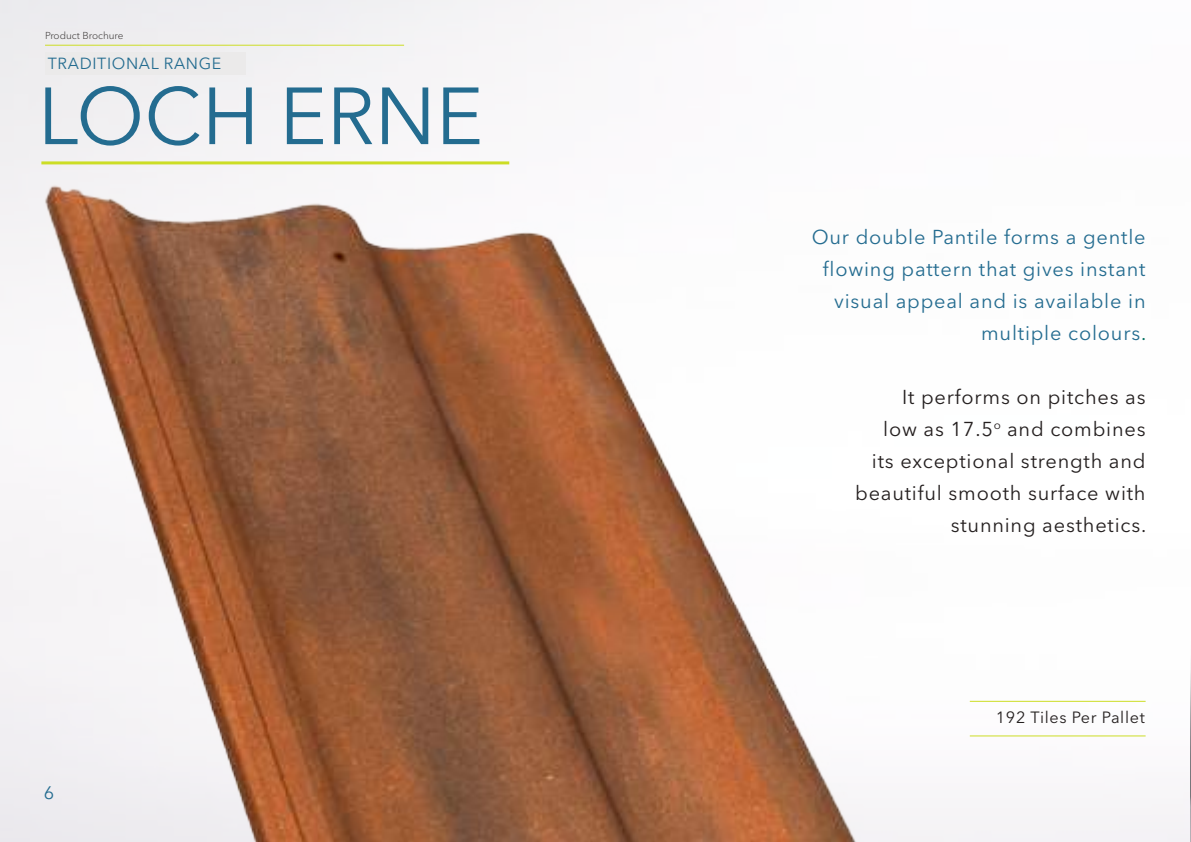
<style>
.page{position:relative;width:1191px;height:842px;background:#fff}
.page>*{position:absolute;margin:0;border:0;box-sizing:border-box;transform-origin:0 0}
.t1{font:80px "Avenir Next LT Pro";color:#246c90}
.t2{font:20px/32px "Avenir Next LT Pro";letter-spacing:.04em;color:#241f1f;text-align:right}
.t3{font:20px/32px "Avenir Next LT Pro";letter-spacing:.04em;color:#246c90;text-align:right}
.t4{font:18px "Avenir Next LT Pro";color:#246c90}
.t5{font:16.2px "Avenir Next LT Pro";letter-spacing:.04em;color:#241f1f}
.t6{font:16px "Avenir Next LT Pro";letter-spacing:.04em;color:#246c90}
.t7{font:300 10px "Avenir Next LT Pro";color:#393535}
.s1{color:#006f5f}
</style>
<div class="page">
<img style="left:1190px;top:649px;width:1px;height:193px">
<hr style="left:45px;top:45px;width:359px;height:1px;background:#ccdd25">
<img style="left:0;top:174px;width:899px;height:668px">
<div style="left:45px;top:52px;width:200px;height:23px;background:#ebeaea"></div>
<hr style="left:41px;top:161px;width:468px;height:3px;background:#ccdd25">
<hr style="left:969px;top:701px;width:176px;height:1px;background:#ccdd25">
<hr style="left:969px;top:735px;width:176px;height:1px;background:#ccdd25">
<p class="t7" style="left:45px;top:29px;width:80px">Product Brochure</p>
<p class="t6" style="left:48px;top:54px;width:175px">TRADITIONAL RANGE</p>
<h1 class="t1" style="left:38px;top:69px;width:447px">LOCH ERNE</h1>
<p class="t4" style="left:44px;top:782px;width:12px">6</p>
<p class="t3" style="left:811px;top:221px;width:336px">Our double Pantile forms a gentle flowing pattern that gives instant visual appeal and is available in multiple colours<span class="s1">.</span></p>
<p class="t2" style="left:855px;top:381px;width:292px">It performs on pitches as<br>low as 17.5<sup>o</sup> and combines<br>its exceptional strength and beautiful smooth surface with stunning aesthetics.</p>
<p class="t5" style="left:996px;top:707px;width:150px">192 Tiles Per Pallet</p>
</div>
